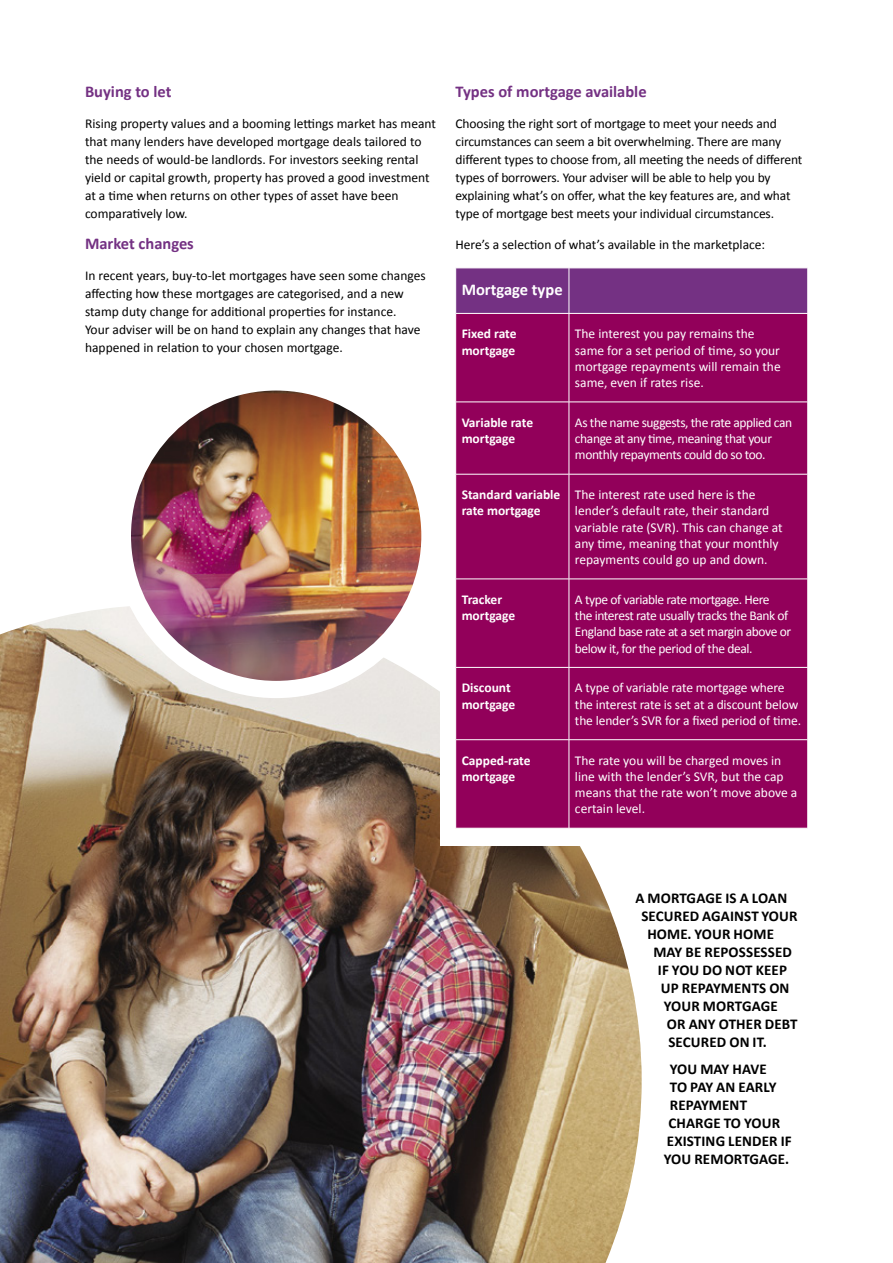
<style>
.page{position:relative;width:893px;height:1263px;background:#fff}
.page>*{position:absolute;margin:0;border:0;box-sizing:border-box;transform-origin:0 0}
.t1{font:700 16.5px "Calibri";color:#743183}
.t2{font:700 16.5px "Calibri";color:#fff}
.t3{font:700 15px "Calibri";letter-spacing:.01em;color:#000}
.t4{font:700 15px "Calibri";letter-spacing:-.01em;color:#000}
.t5{font:13.5px/18px "Calibri";letter-spacing:-.005em;color:#000}
.t6{font:13.5px/16.2px "Calibri";letter-spacing:-.01em;color:#fff}
.t7{font:13.5px/16.2px "Calibri";letter-spacing:-.03em;color:#fff}
.t8{font:700 13.5px/16.2px "Calibri";color:#fff}
</style>
<div class="page">
<img style="left:0;top:607px;width:642px;height:656px">
<div style="left:441px;top:655px;width:250px;height:191px;background:#fff"></div>
<img style="left:122px;top:391px;width:308px;height:292px">
<div style="left:114px;top:373px;width:325px;height:325px;border:17px solid #fff;border-radius:50%"></div>
<div style="left:456px;top:269px;width:351px;height:44px;background:#743183"></div>
<div style="left:456px;top:314px;width:351px;height:514px;background:#92005a"></div>
<hr style="left:569px;top:268px;width:1px;height:45px;background:#fff">
<hr style="left:569px;top:314px;width:1px;height:88px;background:#fff">
<hr style="left:455px;top:402px;width:114px;height:1px;background:#fff">
<hr style="left:569px;top:402px;width:239px;height:1px;background:#fff">
<hr style="left:569px;top:402px;width:1px;height:72px;background:#fff">
<hr style="left:455px;top:474px;width:114px;height:1px;background:#fff">
<hr style="left:569px;top:474px;width:239px;height:1px;background:#fff">
<hr style="left:569px;top:474px;width:1px;height:105px;background:#fff">
<hr style="left:455px;top:579px;width:114px;height:1px;background:#fff">
<hr style="left:455px;top:579px;width:1px;height:88px;background:#fff">
<hr style="left:569px;top:579px;width:239px;height:1px;background:#fff">
<hr style="left:569px;top:579px;width:1px;height:88px;background:#fff">
<hr style="left:455px;top:667px;width:114px;height:1px;background:#fff">
<hr style="left:569px;top:667px;width:239px;height:1px;background:#fff">
<hr style="left:569px;top:668px;width:1px;height:71px;background:#fff">
<hr style="left:455px;top:739px;width:114px;height:1px;background:#fff">
<hr style="left:569px;top:739px;width:239px;height:1px;background:#fff">
<hr style="left:569px;top:740px;width:1px;height:88px;background:#fff">
<p class="t1" style="left:85px;top:80px;width:88px">Buying to let</p>
<p class="t5" style="left:85px;top:114px;width:353px">Rising property values and a booming lettings market has meant that many lenders have developed mortgage deals tailored to the needs of would-be landlords. For investors seeking rental yield or capital growth, property has proved a good investment at a time when returns on other types of asset have been comparatively low.</p>
<p class="t1" style="left:85px;top:232px;width:110px">Market changes</p>
<p class="t5" style="left:85px;top:266px;width:342px">In recent years, buy-to-let mortgages have seen some changes affecting how these mortgages are categorised, and a new stamp duty change for additional properties for instance.<br>Your adviser will be on hand to explain any changes that have happened in relation to your chosen mortgage.</p>
<p class="t1" style="left:455px;top:80px;width:193px">Types of mortgage available</p>
<p class="t5" style="left:455px;top:114px;width:348px">Choosing the right sort of mortgage to meet your needs and circumstances can seem a bit overwhelming. There are many different types to choose from, all meeting the needs of different types of borrowers. Your adviser will be able to help you by explaining what’s on offer, what the key features are, and what type of mortgage best meets your individual circumstances.</p>
<p class="t5" style="left:455px;top:235px;width:311px">Here’s a selection of what’s available in the marketplace:</p>
<p class="t2" style="left:462px;top:278px;width:102px">Mortgage type</p>
<p class="t8" style="left:462px;top:325px;width:56px">Fixed rate mortgage</p>
<p class="t6" style="left:575px;top:325px;width:207px">The interest you pay remains the same for a set period of time, so your mortgage repayments will remain the same, even if rates rise.</p>
<p class="t8" style="left:462px;top:414px;width:73px">Variable rate mortgage</p>
<p class="t7" style="left:575px;top:414px;width:219px">As the name suggests, the rate applied can change at any time, meaning that your monthly repayments could do so too.</p>
<p class="t8" style="left:462px;top:486px;width:100px">Standard variable rate mortgage</p>
<p class="t6" style="left:575px;top:486px;width:209px">The interest rate used here is the lender’s default rate, their standard variable rate (SVR). This can change at any time, meaning that your monthly repayments could go up and down.</p>
<p class="t8" style="left:462px;top:591px;width:55px">Tracker mortgage</p>
<p class="t7" style="left:575px;top:591px;width:218px">A type of variable rate mortgage. Here<br>the interest rate usually tracks the Bank of England base rate at a set margin above or below it, for the period of the deal.</p>
<p class="t8" style="left:462px;top:679px;width:55px">Discount mortgage</p>
<p class="t6" style="left:575px;top:679px;width:228px">A type of variable rate mortgage where the interest rate is set at a discount below the lender’s SVR for a fixed period of time.</p>
<p class="t8" style="left:462px;top:752px;width:70px">Capped-rate mortgage</p>
<p class="t6" style="left:575px;top:752px;width:224px">The rate you will be charged moves in line with the lender’s SVR, but the cap means that the rate won’t move above a certain level.</p>
<p class="t3" style="left:635px;top:888px;width:153px">A MORTGAGE IS A LOAN</p>
<p class="t3" style="left:641px;top:906px;width:158px">SECURED AGAINST YOUR</p>
<p class="t3" style="left:647px;top:924px;width:128px">HOME. YOUR HOME</p>
<p class="t3" style="left:653px;top:942px;width:140px">MAY BE REPOSSESSED</p>
<p class="t3" style="left:658px;top:960px;width:131px">IF YOU DO NOT KEEP</p>
<p class="t3" style="left:661px;top:978px;width:130px">UP REPAYMENTS ON</p>
<p class="t3" style="left:664px;top:996px;width:115px">YOUR MORTGAGE</p>
<p class="t3" style="left:667px;top:1014px;width:132px">OR ANY OTHER DEBT</p>
<p class="t3" style="left:668px;top:1032px;width:100px">SECURED ON IT.</p>
<p class="t3" style="left:670px;top:1058px;width:99px">YOU MAY HAVE</p>
<p class="t4" style="left:670px;top:1076px;width:108px">TO PAY AN EARLY</p>
<p class="t3" style="left:670px;top:1094px;width:79px">REPAYMENT</p>
<p class="t3" style="left:668px;top:1112px;width:113px">CHARGE TO YOUR</p>
<p class="t3" style="left:667px;top:1130px;width:126px">EXISTING LENDER IF</p>
<p class="t3" style="left:664px;top:1148px;width:127px">YOU REMORTGAGE.</p>
</div>
